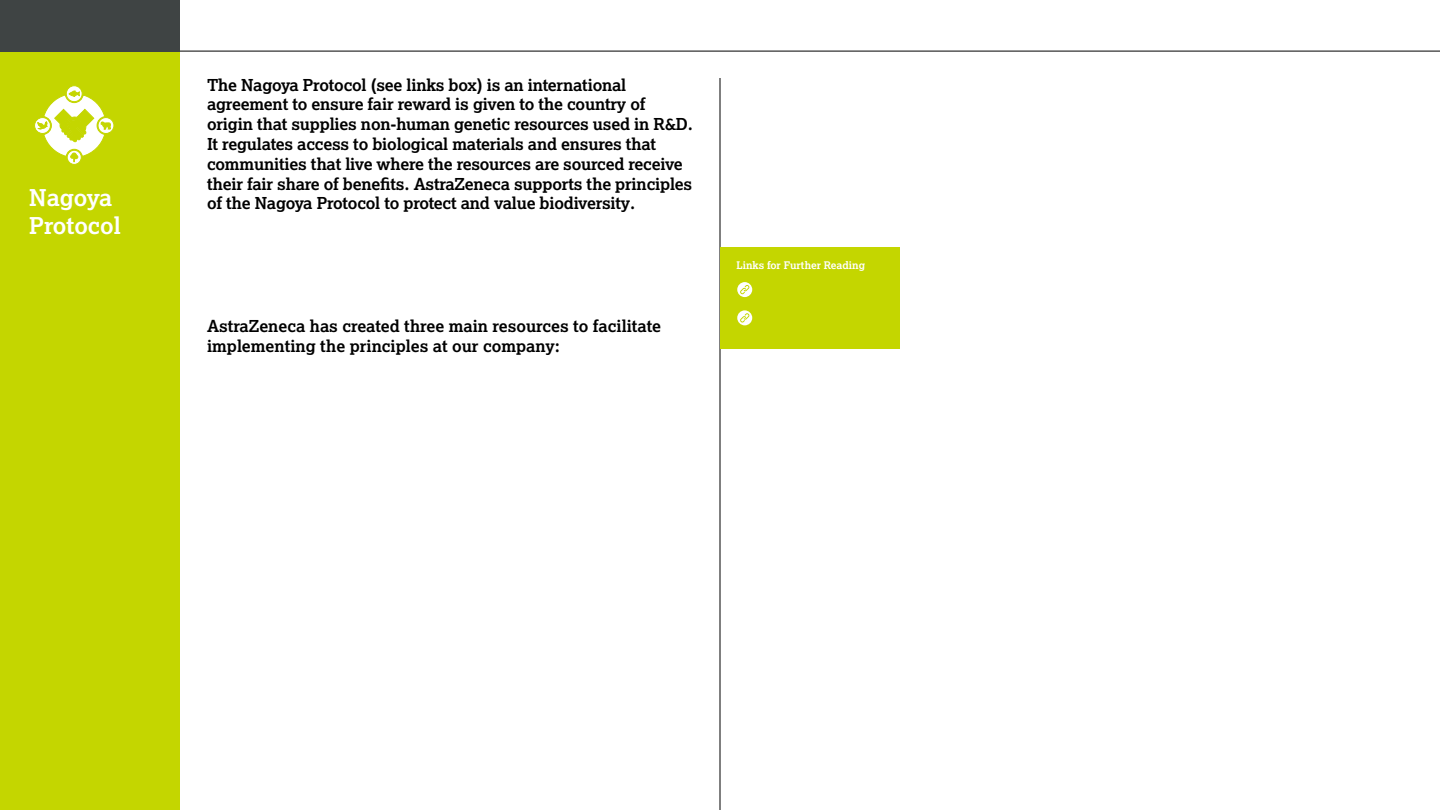
<style>
.page{position:relative;width:1440px;height:810px;background:#fff}
.page>*{position:absolute;margin:0;border:0;box-sizing:border-box;transform-origin:0 0}
.t1{font:700 23.25px/27.9px "Lexia";color:#fff}
.t2{font:700 16.5px/19.8px "Lexia";letter-spacing:-.01em;color:#000}
.t3{font:700 10.5px "Lexia";color:#fff}
</style>
<div class="page">
<div style="left:0;top:51px;width:180px;height:759px;background:#c4d600"></div>
<hr style="left:0;top:51px;width:1440px;height:1px;background:#000">
<hr style="left:720px;top:78px;width:1px;height:732px;background:#000">
<div style="left:720px;top:248px;width:180px;height:101px;background:#c4d600"></div>
<svg style="left:737px;top:282px;width:15px;height:15px"></svg>
<svg style="left:740px;top:285px;width:9px;height:9px"></svg>
<svg style="left:737px;top:310px;width:15px;height:15px"></svg>
<svg style="left:740px;top:313px;width:9px;height:10px"></svg>
<svg style="left:34px;top:86px;width:80px;height:79px"></svg>
<div style="left:0;top:0;width:180px;height:51px;background:#3f4444"></div>
<h1 class="t1" style="left:29px;top:183px;width:93px">Nagoya<br>Protocol</h1>
<p class="t2" style="left:207px;top:74px;width:487px">The Nagoya Protocol (see links box) is an international agreement to ensure fair reward is given to the country of origin that supplies non-human genetic resources used in R&amp;D.<br>It regulates access to biological materials and ensures that communities that live where the resources are sourced receive their fair share of benefits. AstraZeneca supports the principles of the Nagoya Protocol to protect and value biodiversity.</p>
<p class="t2" style="left:207px;top:316px;width:455px">AstraZeneca has created three main resources to facilitate implementing the principles at our company:</p>
<p class="t3" style="left:736px;top:259px;width:130px">Links for Further Reading</p>
</div>
